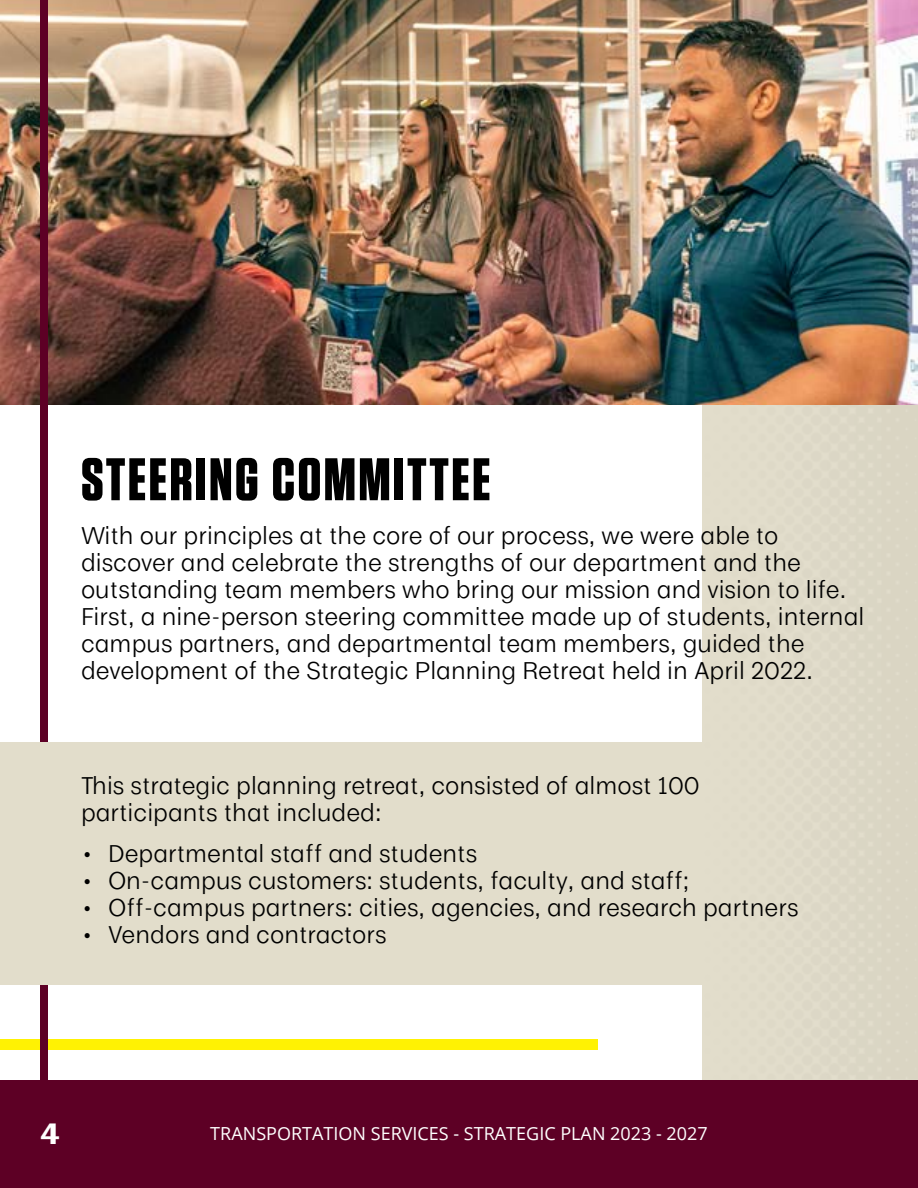
<style>
.page{position:relative;width:918px;height:1188px;background:#fff}
.page>*{position:absolute;margin:0;border:0;box-sizing:border-box;transform-origin:0 0}
.t1{font:700 60px "Tungsten";letter-spacing:.04em;color:#000}
.t2{font:700 27px "Moriston";color:#fff}
.t3{font:22.5px/27px "Moriston";color:#000}
.t4{font:18px "Open Sans";color:#fff}
</style>
<div class="page">
<div style="left:0;top:1080px;width:918px;height:108px;background:#5d0025"></div>
<div style="left:0;top:1039px;width:597px;height:11px;background:#fff203"></div>
<img style="left:0;top:0;width:918px;height:405px">
<div style="left:40px;top:0;width:8px;height:1089px;background:#5d0025"></div>
<div style="left:0;top:742px;width:702px;height:244px;background:#e2ddcb"></div>
<h1 class="t1" style="left:81px;top:447px;width:411px">STEERING COMMITTEE</h1>
<p class="t3" style="left:81px;top:521px;width:785px">With our principles at the core of our process, we were able to discover and celebrate the strengths of our department and the outstanding team members who bring our mission and vision to life.<br>First, a nine-person steering committee made up of students, internal campus partners, and departmental team members, guided the development of the Strategic Planning Retreat held in April 2022.</p>
<p class="t3" style="left:81px;top:771px;width:620px">This strategic planning retreat, consisted of almost 100 participants that included:</p>
<p class="t3" style="left:81px;top:838px;width:398px">• Departmental staff and students</p>
<p class="t3" style="left:81px;top:865px;width:610px">• On-campus customers: students, faculty, and staff;</p>
<p class="t3" style="left:81px;top:892px;width:719px">• Off-campus partners: cities, agencies, and research partners</p>
<p class="t3" style="left:81px;top:919px;width:307px">• Vendors and contractors</p>
<p class="t2" style="left:40px;top:1112px;width:21px">4</p>
<p class="t4" style="left:210px;top:1121px;width:499px">TRANSPORTATION SERVICES - STRATEGIC PLAN 2023 - 2027</p>
</div>
